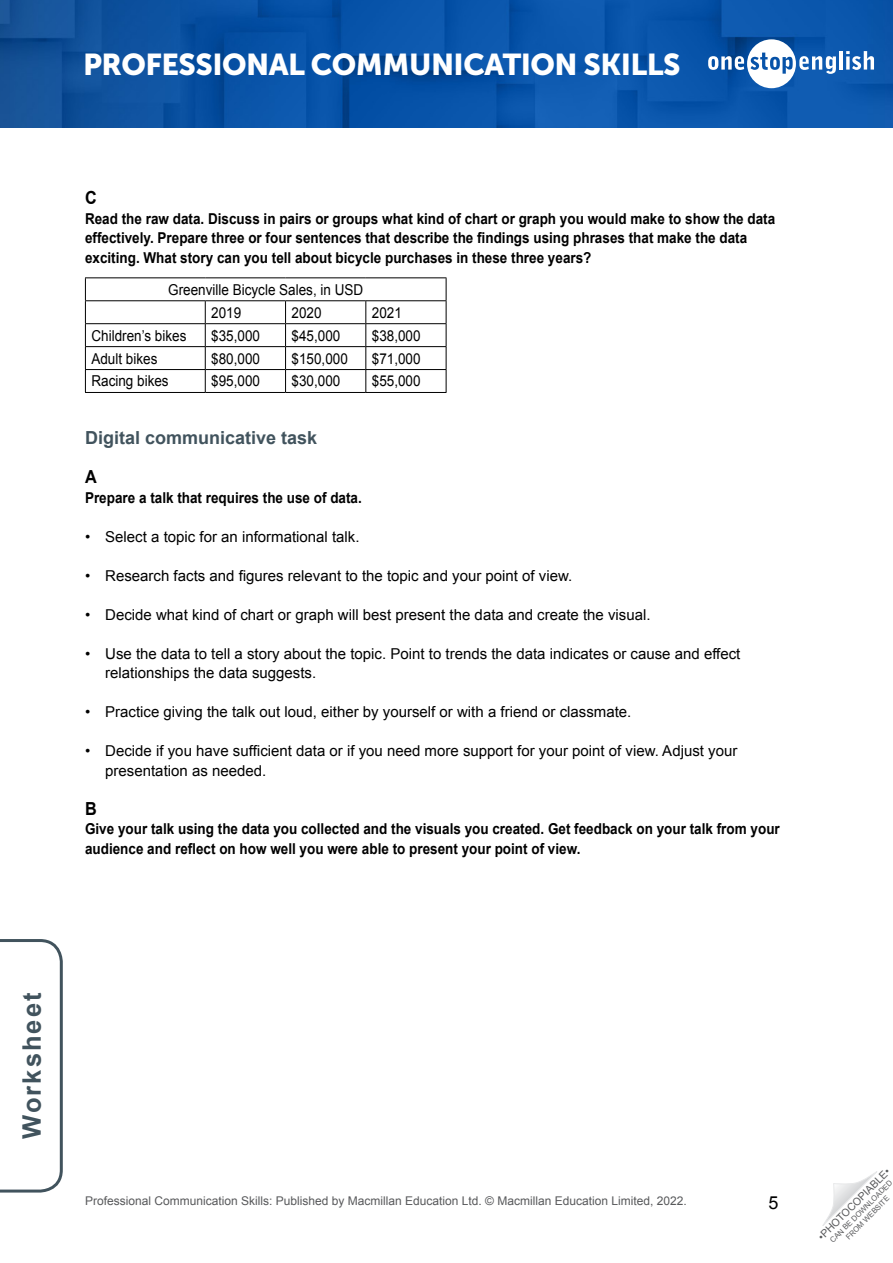
<style>
.page{position:relative;width:893px;height:1263px;background:#fff}
.page>*{position:absolute;margin:0;border:0;box-sizing:border-box;transform-origin:0 0}
.t1{font:30px "Museo Sans 900";letter-spacing:-.015em;color:#fff}
.t2{font:700 25.5px "Arial";letter-spacing:.08em;color:#41535d}
.TN__Title{font:700 18px "Arial";color:#41535d}
.TN__Body_alpha_text{font:700 18px "Arial";color:#000;scale:.9 1}
.t3{font:18px "Arial";color:#000}
.WS__Body_text{font:15px/19.5px "Arial";color:#000}
.TN__Body_text_Intro{font:700 15px/19.5px "Arial";color:#000;scale:.9 1}
.TN__Body_text{font:15px "Arial";color:#000;scale:.9 1}
.t4{font:12px "Arial";color:#58595b}
.t5{font:10.5px "Arial";color:#58595b}
.t6{font:7.5px/9px "Arial";color:#58595b;text-align:center}
</style>
<div class="page">
<svg style="left:822px;top:1171px;width:55px;height:55px"></svg>
<img style="left:0;top:0;width:893px;height:128px">
<svg style="left:708px;top:39px;width:128px;height:49px"></svg>
<hr style="left:839px;top:51px;width:4px;height:19px;background:#fff">
<svg style="left:846px;top:51px;width:28px;height:19px"></svg>
<svg style="left:0;top:939px;width:63px;height:254px"></svg>
<hr style="left:85px;top:277px;width:120px;height:1px;background:#000">
<hr style="left:205px;top:277px;width:81px;height:1px;background:#000">
<hr style="left:286px;top:277px;width:80px;height:1px;background:#000">
<hr style="left:366px;top:277px;width:80px;height:1px;background:#000">
<hr style="left:85px;top:300px;width:120px;height:1px;background:#000">
<hr style="left:205px;top:300px;width:81px;height:1px;background:#000">
<hr style="left:286px;top:300px;width:80px;height:1px;background:#000">
<hr style="left:366px;top:300px;width:80px;height:1px;background:#000">
<hr style="left:85px;top:323px;width:120px;height:1px;background:#000">
<hr style="left:205px;top:323px;width:81px;height:1px;background:#000">
<hr style="left:286px;top:323px;width:80px;height:1px;background:#000">
<hr style="left:366px;top:323px;width:80px;height:1px;background:#000">
<hr style="left:85px;top:346px;width:120px;height:1px;background:#000">
<hr style="left:205px;top:346px;width:81px;height:1px;background:#000">
<hr style="left:286px;top:346px;width:80px;height:1px;background:#000">
<hr style="left:366px;top:346px;width:80px;height:1px;background:#000">
<hr style="left:85px;top:369px;width:120px;height:1px;background:#000">
<svg style="left:85px;top:278px;width:1px;height:114px"></svg>
<hr style="left:205px;top:369px;width:81px;height:1px;background:#000">
<svg style="left:205px;top:301px;width:1px;height:91px"></svg>
<hr style="left:286px;top:369px;width:80px;height:1px;background:#000">
<svg style="left:285px;top:301px;width:1px;height:91px"></svg>
<hr style="left:366px;top:369px;width:80px;height:1px;background:#000">
<svg style="left:365px;top:301px;width:1px;height:91px"></svg>
<svg style="left:446px;top:278px;width:1px;height:114px"></svg>
<hr style="left:85px;top:392px;width:120px;height:1px;background:#000">
<hr style="left:205px;top:392px;width:81px;height:1px;background:#000">
<hr style="left:286px;top:392px;width:80px;height:1px;background:#000">
<hr style="left:366px;top:392px;width:80px;height:1px;background:#000">
<h1 class="t1" style="left:83px;top:47px;width:599px">PROFESSIONAL COMMUNICATION SKILLS</h1>
<p class="TN__Body_alpha_text" style="left:85px;top:186px;width:14px">C</p>
<p class="TN__Body_text_Intro" style="left:85px;top:209px;width:768px">Read the raw data. Discuss in pairs or groups what kind of chart or graph you would make to show the data effectively. Prepare three or four sentences that describe the findings using phrases that make the data exciting. What story can you tell about bicycle purchases in these three years?</p>
<p class="TN__Body_text" style="left:168px;top:280px;width:218px">Greenville Bicycle Sales, in USD</p>
<p class="TN__Body_text" style="left:211px;top:303px;width:35px">2019</p>
<p class="TN__Body_text" style="left:292px;top:303px;width:35px">2020</p>
<p class="TN__Body_text" style="left:372px;top:303px;width:35px">2021</p>
<p class="TN__Body_text" style="left:91px;top:325px;width:107px">Children’s bikes</p>
<p class="TN__Body_text" style="left:211px;top:325px;width:56px">$35,000</p>
<p class="TN__Body_text" style="left:292px;top:325px;width:56px">$45,000</p>
<p class="TN__Body_text" style="left:372px;top:325px;width:56px">$38,000</p>
<p class="TN__Body_text" style="left:91px;top:348px;width:75px">Adult bikes</p>
<p class="TN__Body_text" style="left:211px;top:348px;width:56px">$80,000</p>
<p class="TN__Body_text" style="left:292px;top:348px;width:64px">$150,000</p>
<p class="TN__Body_text" style="left:372px;top:348px;width:56px">$71,000</p>
<p class="TN__Body_text" style="left:91px;top:371px;width:87px">Racing bikes</p>
<p class="TN__Body_text" style="left:211px;top:371px;width:56px">$95,000</p>
<p class="TN__Body_text" style="left:292px;top:371px;width:56px">$30,000</p>
<p class="TN__Body_text" style="left:372px;top:371px;width:56px">$55,000</p>
<p class="TN__Title" style="left:85px;top:426px;width:234px">Digital communicative task</p>
<p class="TN__Body_alpha_text" style="left:85px;top:465px;width:14px">A</p>
<p class="TN__Body_text_Intro" style="left:85px;top:488px;width:309px">Prepare a talk that requires the use of data.</p>
<p class="WS__Body_text" style="left:85px;top:527px;width:276px">• Select a topic for an informational talk.</p>
<p class="WS__Body_text" style="left:85px;top:566px;width:489px">• Research facts and figures relevant to the topic and your point of view.</p>
<p class="WS__Body_text" style="left:85px;top:605px;width:567px">• Decide what kind of chart or graph will best present the data and create the visual.</p>
<p class="WS__Body_text" style="left:105px;top:644px;width:637px;text-indent:-20px">• Use the data to tell a story about the topic. Point to trends the data indicates or cause and effect relationships the data suggests.</p>
<p class="WS__Body_text" style="left:85px;top:702px;width:548px">• Practice giving the talk out loud, either by yourself or with a friend or classmate.</p>
<p class="WS__Body_text" style="left:105px;top:741px;width:634px;text-indent:-20px">• Decide if you have sufficient data or if you need more support for your point of view. Adjust your presentation as needed.</p>
<p class="TN__Body_alpha_text" style="left:85px;top:796px;width:14px">B</p>
<p class="TN__Body_text_Intro" style="left:85px;top:819px;width:773px">Give your talk using the data you collected and the visuals you created. Get feedback on your talk from your audience and reflect on how well you were able to present your point of view.</p>
<h2 class="t2" style="left:15px;top:1139px;width:148px;rotate:-90deg">Worksheet</h2>
<p class="t4" style="left:85px;top:1193px;width:603px">Professional Communication Skills: Published by Macmillan Education Ltd. © Macmillan Education Limited, 2022.</p>
<p class="t3" style="left:769px;top:1191px;width:12px">5</p>
<p class="t5" style="left:815px;top:1233px;width:99px;rotate:-45deg">•PHOTOCOPIABLE•</p>
<p class="t6" style="left:828px;top:1238px;width:86px;rotate:-45deg">CAN BE DOWNLOADED<br>FROM WEBSITE</p>
</div>
